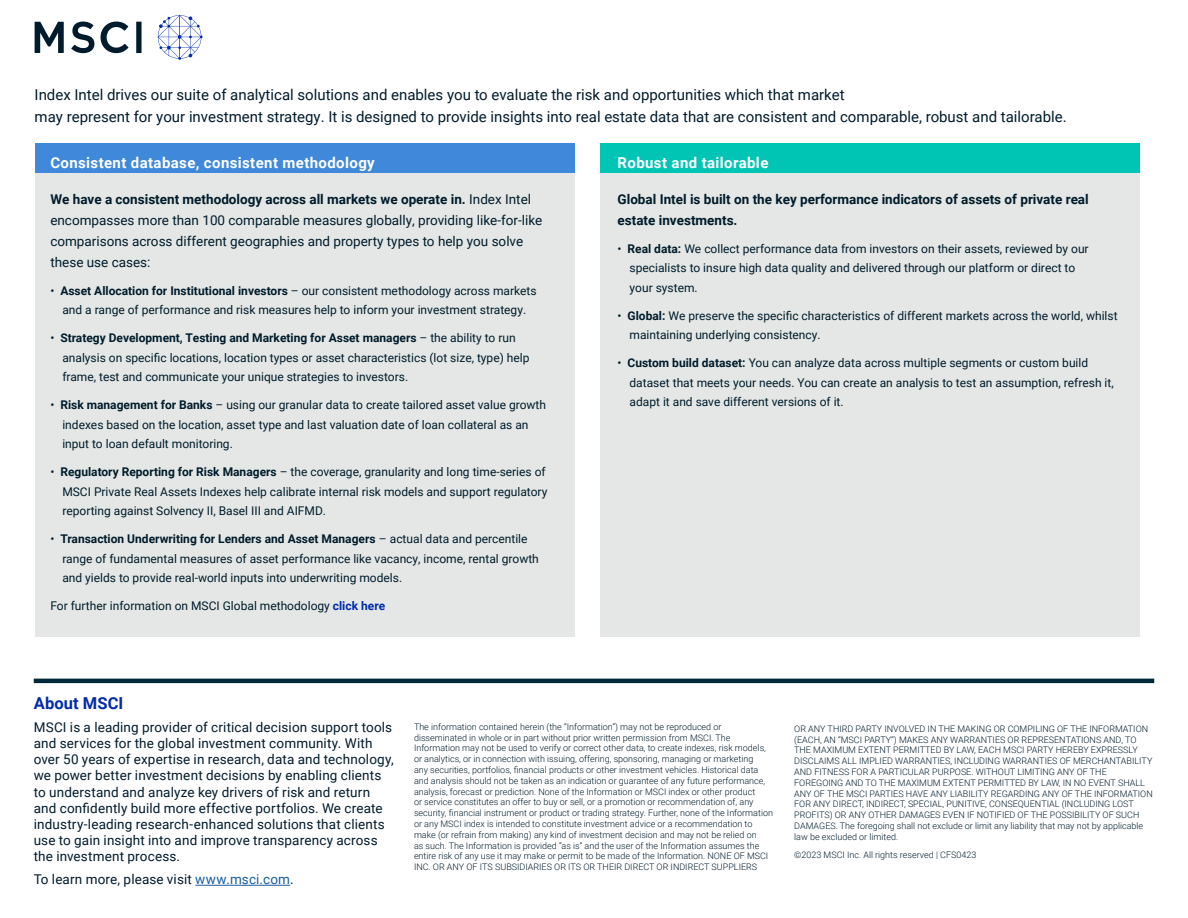
<style>
.page{position:relative;width:1188px;height:918px;background:#fff}
.page>*{position:absolute;margin:0;border:0;box-sizing:border-box;transform-origin:0 0}
.Small_Title{font:700 16.5px "Roboto";letter-spacing:.005em;color:#002baa}
.Small_Title-2{font:15px/22.5px "Roboto";color:#001b2b}
.Small_Title-3{font:700 15px "Roboto";letter-spacing:.025em;color:#fff}
.Felsorolás{font:13.5px/16.2px "Roboto";letter-spacing:.01em;color:#001b2b}
.Small_Title-4{font:13.5px/21px "Roboto";color:#001b2b}
.Small_Title-5{font:700 13.5px/21px "Roboto";color:#001b2b}
.Small_Title-6{font:12px/19.5px "Roboto";color:#001b2b}
.t1{font:300 9px/10.8px "Roboto";color:#001b2b}
.s1{font-weight:700}
.s2{font-weight:700;color:#002baa}
.s3{color:#175d9e}
</style>
<div class="page">
<hr style="left:195px;top:885px;width:95px;height:1px;background:#175d9e">
<hr style="left:34px;top:679px;width:1120px;height:4px;background:#00293a">
<svg style="left:158px;top:15px;width:45px;height:45px"></svg>
<svg style="left:35px;top:22px;width:29px;height:31px"></svg>
<div style="left:136px;top:22px;width:6px;height:31px;background:#001b2b"></div>
<svg style="left:101px;top:22px;width:28px;height:31px"></svg>
<svg style="left:71px;top:22px;width:23px;height:31px"></svg>
<div style="left:35px;top:144px;width:540px;height:493px;background:#e4e7e5"></div>
<div style="left:600px;top:144px;width:540px;height:493px;background:#e4e7e5"></div>
<div style="left:35px;top:144px;width:540px;height:29px;background:#3f88da"></div>
<div style="left:600px;top:144px;width:540px;height:29px;background:#00c4b4"></div>
<p class="Small_Title-2" style="left:35px;top:82px;width:1034px">Index Intel drives our suite of analytical solutions and enables you to evaluate the risk and opportunities which that market<br>may represent for your investment strategy. It is designed to provide insights into real estate data that are consistent and comparable, robust and tailorable.</p>
<p class="Small_Title-3" style="left:618px;top:152px;width:152px">Robust and tailorable</p>
<p class="Small_Title-5" style="left:618px;top:188px;width:473px">Global Intel is built on the key performance indicators of assets of private real estate investments.</p>
<p class="Small_Title-6" style="left:630px;top:238px;width:461px;text-indent:-12px">• <span class="s1">Real data:</span> We collect performance data from investors on their assets, reviewed by our specialists to insure high data quality and delivered through our platform or direct to your system.</p>
<p class="Small_Title-6" style="left:630px;top:305px;width:490px;text-indent:-12px">• <span class="s1">Global:</span> We preserve the specific characteristics of different markets across the world, whilst maintaining underlying consistency.</p>
<p class="Small_Title-6" style="left:630px;top:353px;width:486px;text-indent:-12px">• <span class="s1">Custom build dataset:</span> You can analyze data across multiple segments or custom build dataset that meets your needs. You can create an analysis to test an assumption, refresh it, adapt it and save different versions of it.</p>
<p class="Small_Title-3" style="left:50px;top:152px;width:326px">Consistent database, consistent methodology</p>
<p class="Small_Title-4" style="left:50px;top:188px;width:494px"><span class="s1">We have a consistent methodology across all markets we operate in.</span> Index Intel encompasses more than 100 comparable measures globally, providing like-for-like comparisons across different geographies and property types to help you solve these use cases:</p>
<p class="Small_Title-6" style="left:50px;top:280px;width:488px;text-align:center">• <span class="s1">Asset Allocation for Institutional investors</span> – our consistent methodology across markets and a range of performance and risk measures help to inform your investment strategy.</p>
<p class="Small_Title-6" style="left:62px;top:328px;width:469px;text-indent:-12px">• <span class="s1">Strategy Development, Testing and Marketing for Asset managers</span> – the ability to run analysis on specific locations, location types or asset characteristics (lot size, type) help frame, test and communicate your unique strategies to investors.</p>
<p class="Small_Title-6" style="left:62px;top:395px;width:485px;text-indent:-12px">• <span class="s1">Risk management for Banks</span> – using our granular data to create tailored asset value growth indexes based on the location, asset type and last valuation date of loan collateral as an input to loan default monitoring.</p>
<p class="Small_Title-6" style="left:62px;top:462px;width:486px;text-indent:-12px">• <span class="s1">Regulatory Reporting for Risk Managers</span> – the coverage, granularity and long time-series of<br>MSCI Private Real Assets Indexes help calibrate internal risk models and support regulatory reporting against Solvency II, Basel III and AIFMD.</p>
<p class="Small_Title-6" style="left:62px;top:529px;width:478px;text-indent:-12px">• <span class="s1">Transaction Underwriting for Lenders and Asset Managers</span> – actual data and percentile range of fundamental measures of asset performance like vacancy, income, rental growth and yields to provide real-world inputs into underwriting models.</p>
<p class="Small_Title-6" style="left:50px;top:596px;width:336px">For further information on MSCI Global methodology <span class="s2">click here</span></p>
<p class="Small_Title" style="left:34px;top:692px;width:91px">About MSCI</p>
<p class="Felsorolás" style="left:34px;top:718px;width:361px">MSCI is a leading provider of critical decision support tools and services for the global investment community. With over 50 years of expertise in research, data and technology, we power better investment decisions by enabling clients to understand and analyze key drivers of risk and return and confidently build more effective portfolios. We create industry-leading research-enhanced solutions that clients use to gain insight into and improve transparency across the investment process.</p>
<p class="Felsorolás" style="left:34px;top:871px;width:262px">To learn more, please visit <span class="s3">www.msci.com</span>.</p>
<p class="t1" style="left:414px;top:721px;width:361px">The information contained herein (the “Information”) may not be reproduced or disseminated in whole or in part without prior written permission from MSCI. The Information may not be used to verify or correct other data, to create indexes, risk models, or analytics, or in connection with issuing, offering, sponsoring, managing or marketing<br>any securities, portfolios, financial products or other investment vehicles. Historical data and analysis should not be taken as an indication or guarantee of any future performance, analysis, forecast or prediction. None of the Information or MSCI index or other product<br>or service constitutes an offer to buy or sell, or a promotion or recommendation of, any security, financial instrument or product or trading strategy. Further, none of the Information or any MSCI index is intended to constitute investment advice or a recommendation to make (or refrain from making) any kind of investment decision and may not be relied on<br>as such. The Information is provided “as is” and the user of the Information assumes the entire risk of any use it may make or permit to be made of the Information. NONE OF MSCI INC. OR ANY OF ITS SUBSIDIARIES OR ITS OR THEIR DIRECT OR INDIRECT SUPPLIERS</p>
<p class="t1" style="left:794px;top:723px;width:360px">OR ANY THIRD PARTY INVOLVED IN THE MAKING OR COMPILING OF THE INFORMATION (EACH, AN “MSCI PARTY”) MAKES ANY WARRANTIES OR REPRESENTATIONS AND, TO THE MAXIMUM EXTENT PERMITTED BY LAW, EACH MSCI PARTY HEREBY EXPRESSLY DISCLAIMS ALL IMPLIED WARRANTIES, INCLUDING WARRANTIES OF MERCHANTABILITY AND FITNESS FOR A PARTICULAR PURPOSE. WITHOUT LIMITING ANY OF THE FOREGOING AND TO THE MAXIMUM EXTENT PERMITTED BY LAW, IN NO EVENT SHALL ANY OF THE MSCI PARTIES HAVE ANY LIABILITY REGARDING ANY OF THE INFORMATION FOR ANY DIRECT, INDIRECT, SPECIAL, PUNITIVE, CONSEQUENTIAL (INCLUDING LOST PROFITS) OR ANY OTHER DAMAGES EVEN IF NOTIFIED OF THE POSSIBILITY OF SUCH DAMAGES. The foregoing shall not exclude or limit any liability that may not by applicable law be excluded or limited.</p>
<p class="t1" style="left:794px;top:849px;width:184px">©2023 MSCI Inc. All rights reserved | CFS0423</p>
</div>
